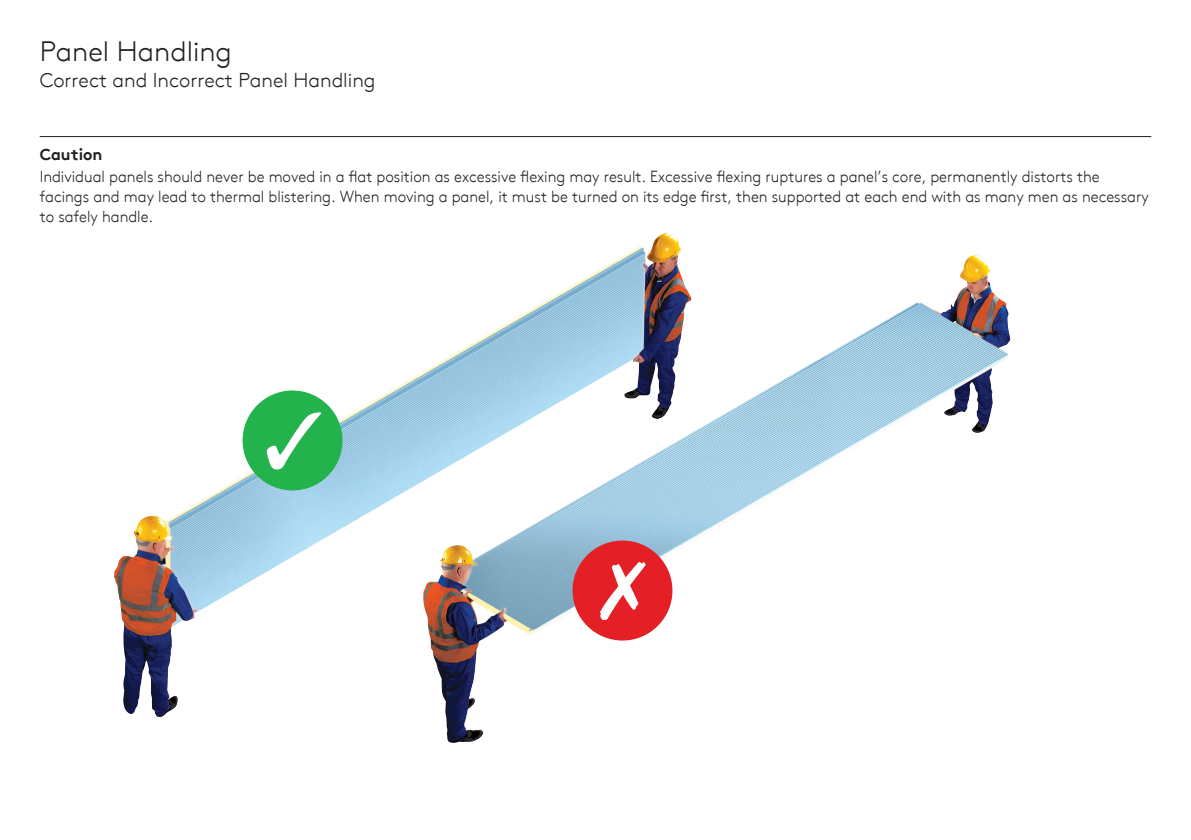
<style>
.page{position:relative;width:1191px;height:840px;background:#fff}
.page>*{position:absolute;margin:0;border:0;box-sizing:border-box;transform-origin:0 0}
.t1{font:300 28px "Kingspan Brown TT";color:#231f20}
.t2{font:300 20px "Kingspan Brown TT";color:#231f20}
.t3{font:300 16px/20px "Kingspan Brown TT";color:#231f20;scale:.95 1}
.t4{font:700 16px "Kingspan Brown TT";color:#231f20}
</style>
<div class="page">
<img style="left:446px;top:254px;width:530px;height:488px">
<img style="left:114px;top:232px;width:552px;height:484px">
<div style="left:243px;top:390px;width:99px;height:100px;background:#23b24b;border-radius:50%"></div>
<hr style="left:40px;top:136px;width:1111px;height:1px;background:#231f20">
<div style="left:600px;top:560px;width:46px;height:59px;background:#e41f25"></div>
<h1 class="t1" style="left:40px;top:30px;width:194px">Panel Handling</h1>
<p class="t2" style="left:40px;top:65px;width:337px">Correct and Incorrect Panel Handling</p>
<p class="t4" style="left:40px;top:141px;width:64px">Caution</p>
<p class="t3" style="left:40px;top:166px;width:1169px">Individual panels should never be moved in a flat position as excessive flexing may result. Excessive flexing ruptures a panel’s core, permanently distorts the facings and may lead to thermal blistering. When moving a panel, it must be turned on its edge first, then supported at each end with as many men as necessary to safely handle.</p>
</div>
